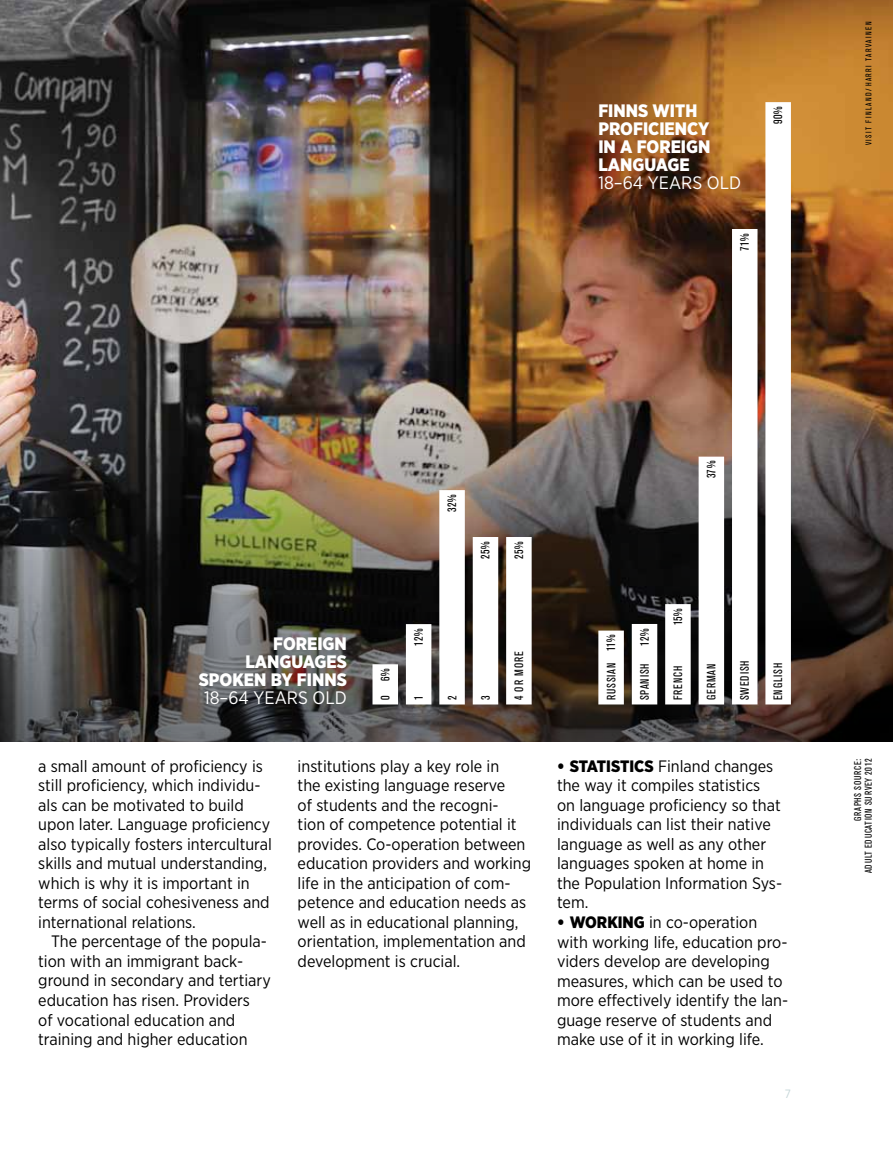
<style>
.page{position:relative;width:893px;height:1149px;background:#fff}
.page>*{position:absolute;margin:0;border:0;box-sizing:border-box;transform-origin:0 0}
.t1{font:900 18px/18px "Gotham Narrow";color:#fff}
.t2{font:18px "Gotham Narrow";color:#fff}
.t3{font:16.5px/19.5px "Gotham Narrow";color:#000}
.t4{font:condensed 12px "Akzidenz Grotesk BE";letter-spacing:.07em;color:#000}
.t5{font:12px "Gotham Narrow";color:#c5d6d8}
.t6{font:condensed 9.75px/10.5px "Akzidenz Grotesk BE";letter-spacing:.07em;color:#000;text-align:right}
.t7{font:condensed 8.25px "Akzidenz Grotesk BE";letter-spacing:.17em;color:#000}
.s1{font-weight:900}
</style>
<div class="page">
<img style="left:0;top:0;width:893px;height:402px">
<img style="left:0;top:402px;width:893px;height:339px">
<div style="left:598px;top:630px;width:26px;height:74px;background:#fff"></div>
<div style="left:632px;top:623px;width:25px;height:81px;background:#fff"></div>
<div style="left:665px;top:604px;width:26px;height:100px;background:#fff"></div>
<div style="left:699px;top:456px;width:25px;height:248px;background:#fff"></div>
<div style="left:732px;top:229px;width:25px;height:475px;background:#fff"></div>
<div style="left:765px;top:102px;width:26px;height:602px;background:#fff"></div>
<div style="left:372px;top:664px;width:26px;height:40px;background:#fff"></div>
<div style="left:406px;top:624px;width:25px;height:80px;background:#fff"></div>
<div style="left:439px;top:490px;width:26px;height:214px;background:#fff"></div>
<div style="left:473px;top:537px;width:25px;height:167px;background:#fff"></div>
<div style="left:506px;top:537px;width:26px;height:167px;background:#fff"></div>
<p class="t1" style="left:598px;top:101px;width:114px">FINNS WITH<br>PROFICIENCY<br>IN A FOREIGN<br>LANGUAGE</p>
<p class="t2" style="left:598px;top:171px;width:144px">18–64 years old</p>
<p class="t4" style="left:738px;top:251px;width:19px;rotate:-90deg">71%</p>
<p class="t4" style="left:771px;top:124px;width:19px;rotate:-90deg">90%</p>
<p class="t7" style="left:864px;top:145px;width:125px;rotate:-90deg">visit finland/Harri Tarvainen</p>
<p class="t4" style="left:445px;top:512px;width:19px;rotate:-90deg">32%</p>
<p class="t4" style="left:479px;top:559px;width:19px;rotate:-90deg">25%</p>
<p class="t4" style="left:512px;top:559px;width:19px;rotate:-90deg">25%</p>
<p class="t4" style="left:412px;top:646px;width:19px;rotate:-90deg">12%</p>
<p class="t1" style="left:199px;top:634px;width:150px;text-align:right">FOREIGN<br>LANGUAGES<br>SPOKEN BY FINNS</p>
<p class="t2" style="left:204px;top:686px;width:144px">18–64 years old</p>
<p class="t4" style="left:379px;top:700px;width:6px;rotate:-90deg">0</p>
<p class="t4" style="left:412px;top:700px;width:6px;rotate:-90deg">1</p>
<p class="t4" style="left:445px;top:700px;width:6px;rotate:-90deg">2</p>
<p class="t4" style="left:479px;top:700px;width:6px;rotate:-90deg">3</p>
<p class="t4" style="left:379px;top:681px;width:14px;rotate:-90deg">6%</p>
<p class="t4" style="left:512px;top:700px;width:51px;rotate:-90deg">4 or more</p>
<p class="t4" style="left:705px;top:478px;width:19px;rotate:-90deg">37%</p>
<p class="t4" style="left:604px;top:651px;width:18px;rotate:-90deg">11%</p>
<p class="t4" style="left:638px;top:645px;width:19px;rotate:-90deg">12%</p>
<p class="t4" style="left:671px;top:625px;width:18px;rotate:-90deg">15%</p>
<p class="t4" style="left:605px;top:700px;width:39px;rotate:-90deg">russian</p>
<p class="t4" style="left:638px;top:700px;width:38px;rotate:-90deg">spanish</p>
<p class="t4" style="left:671px;top:700px;width:36px;rotate:-90deg">french</p>
<p class="t4" style="left:705px;top:700px;width:38px;rotate:-90deg">german</p>
<p class="t4" style="left:738px;top:700px;width:41px;rotate:-90deg">swedish</p>
<p class="t4" style="left:771px;top:700px;width:39px;rotate:-90deg">english</p>
<p class="t3" style="left:38px;top:755px;width:235px">a small amount of proficiency is still proficiency, which individu&shy;als can be motivated to build upon later. Language proficiency also typically fosters intercultural skills and mutual understanding, which is why it is important in terms of social cohesiveness and international relations.</p>
<p class="t3" style="left:38px;top:931px;width:234px;text-indent:13px">The percentage of the popula&shy;tion with an immigrant back&shy;ground in secondary and tertiary education has risen. Providers<br>of vocational education and training and higher education</p>
<p class="t3" style="left:298px;top:755px;width:235px">institutions play a key role in<br>the existing language reserve<br>of students and the recogni-<br>tion of competence potential it provides. Co-operation between education providers and working life in the anticipation of com&shy;petence and education needs as well as in educational planning, orientation, implementation and development is crucial.</p>
<p class="t3" style="left:557px;top:755px;width:227px"><span class="s1">• STATISTICS</span> Finland changes the way it compiles statistics on language proficiency so that individuals can list their native language as well as any other languages spoken at home in the Population Information Sys&shy;tem.</p>
<p class="t3" style="left:557px;top:911px;width:233px"><span class="s1">• WORKING</span> in co-operation with working life, education pro&shy;viders develop are developing measures, which can be used to more effectively identify the lan&shy;guage reserve of students and make use of it in working life.</p>
<p class="t5" style="left:785px;top:1086px;width:8px">7</p>
<p class="t6" style="left:853px;top:872px;width:116px;rotate:-90deg">graphs Source:<br>Adult Education Survey 2012</p>
</div>
